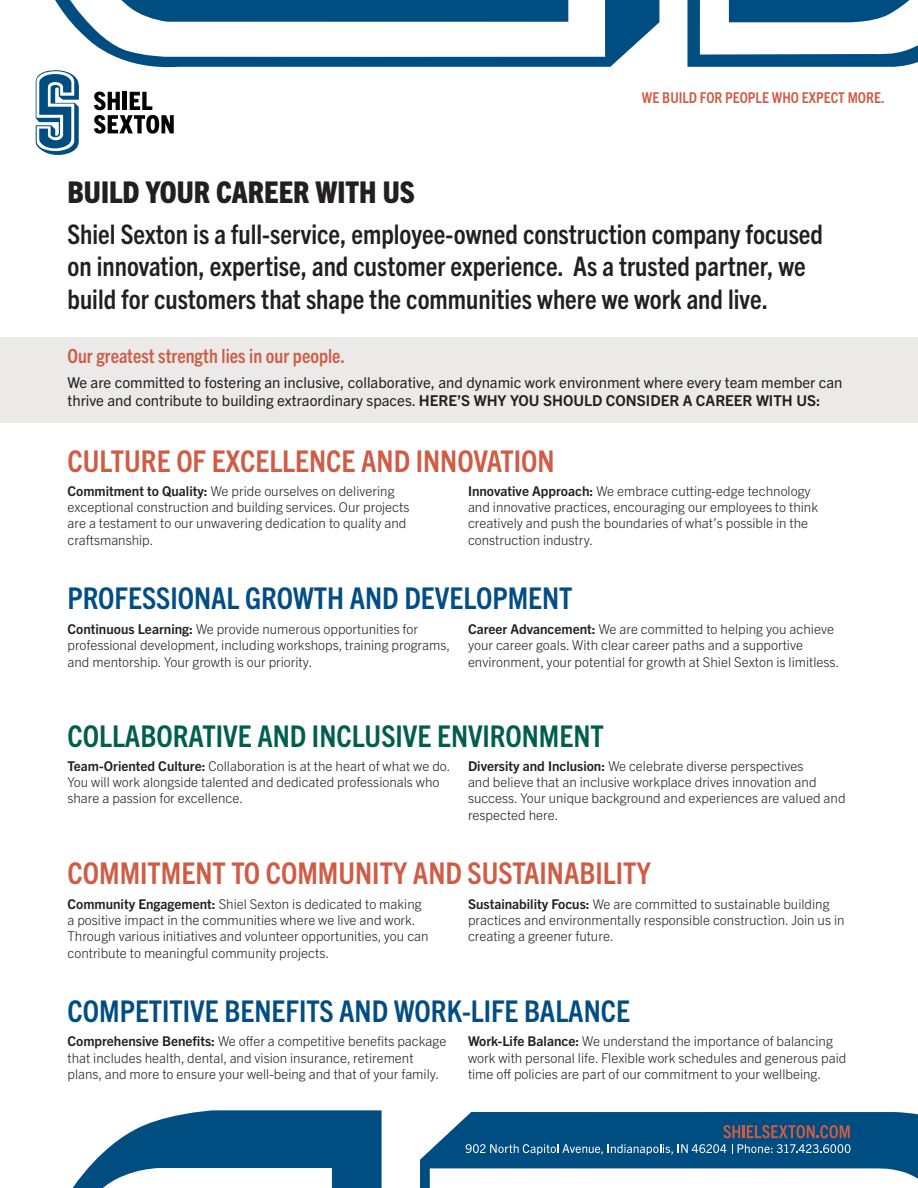
<style>
.page{position:relative;width:918px;height:1188px;background:#fff}
.page>*{position:absolute;margin:0;border:0;box-sizing:border-box;transform-origin:0 0}
.t1{font:700 condensed 30px "Trade Gothic Next LT Pro";color:#014d84}
.t2{font:700 condensed 30px "Trade Gothic Next LT Pro";color:#cf5c45}
.t3{font:700 condensed 30px "Trade Gothic Next LT Pro";color:#005e4e}
.t4{font:800 condensed 30px "Trade Gothic Next LT Pro";color:#231f20}
.t5{font:700 condensed 27px/32.4px "Trade Gothic Next LT Pro";color:#231f20}
.t6{font:700 condensed 19.5px "Trade Gothic Next LT Pro";color:#cf5c45}
.t7{font:15px/18px "Trade Gothic Next LT Pro";color:#231f20}
.t8{font:700 condensed 15px "Trade Gothic Next LT Pro";color:#cf5c45}
.t9{font:300 13.5px/16.2px "Trade Gothic Next LT Pro";color:#231f20}
.s1{font-weight:700}
</style>
<div class="page">
<div style="left:0;top:338px;width:918px;height:85px;background:#ebeae9"></div>
<svg style="left:72px;top:1110px;width:846px;height:78px;fill:#004d82"></svg>
<svg style="left:466px;top:1144px;width:260px;height:11px;background:#3d779f"></svg>
<svg style="left:732px;top:1144px;width:119px;height:10px"></svg>
<svg style="left:723px;top:1125px;width:127px;height:13px;background:#5e5365"></svg>
<svg style="left:55px;top:0;width:863px;height:68px"></svg>
<svg style="left:94px;top:92px;width:80px;height:42px"></svg>
<svg style="left:35px;top:70px;width:44px;height:85px"></svg>
<p class="t8" style="left:642px;top:88px;width:244px">WE BUILD FOR PEOPLE WHO EXPECT MORE.</p>
<p class="t4" style="left:68px;top:172px;width:349px">BUILD YOUR CAREER WITH US</p>
<p class="t5" style="left:68px;top:216px;width:757px">Shiel Sexton is a full-service, employee-owned construction company focused on innovation, expertise, and customer experience. As a trusted partner, we build for customers that shape the communities where we work and live.</p>
<p class="t6" style="left:68px;top:342px;width:279px">Our greatest strength lies in our people.</p>
<p class="t7" style="left:68px;top:372px;width:777px">We are committed to fostering an inclusive, collaborative, and dynamic work environment where every team member can thrive and contribute to building extraordinary spaces. <span class="s1">HERE’S WHY YOU SHOULD CONSIDER A CAREER WITH US:</span></p>
<p class="t2" style="left:68px;top:441px;width:489px">CULTURE OF EXCELLENCE AND INNOVATION</p>
<p class="t9" style="left:68px;top:482px;width:343px"><span class="s1">Commitment to Quality:</span> We pride ourselves on delivering exceptional construction and building services. Our projects are a testament to our unwavering dedication to quality and craftsmanship.</p>
<p class="t9" style="left:468px;top:482px;width:352px"><span class="s1">Innovative Approach:</span> We embrace cutting-edge technology and innovative practices, encouraging our employees to think creatively and push the boundaries of what’s possible in the construction industry.</p>
<p class="t1" style="left:68px;top:577px;width:507px">PROFESSIONAL GROWTH AND DEVELOPMENT</p>
<p class="t9" style="left:68px;top:620px;width:384px"><span class="s1">Continuous Learning:</span> We provide numerous opportunities for professional development, including workshops, training programs, and mentorship. Your growth is our priority.</p>
<p class="t9" style="left:468px;top:620px;width:373px"><span class="s1">Career Advancement:</span> We are committed to helping you achieve your career goals. With clear career paths and a supportive environment, your potential for growth at Shiel Sexton is limitless.</p>
<p class="t3" style="left:68px;top:716px;width:538px">COLLABORATIVE AND INCLUSIVE ENVIRONMENT</p>
<p class="t9" style="left:68px;top:757px;width:385px"><span class="s1">Team-Oriented Culture:</span> Collaboration is at the heart of what we do.<br>You will work alongside talented and dedicated professionals who share a passion for excellence.</p>
<p class="t9" style="left:468px;top:757px;width:379px"><span class="s1">Diversity and Inclusion:</span> We celebrate diverse perspectives<br>and believe that an inclusive workplace drives innovation and success. Your unique background and experiences are valued and respected here.</p>
<p class="t2" style="left:68px;top:853px;width:585px">COMMITMENT TO COMMUNITY AND SUSTAINABILITY</p>
<p class="t9" style="left:68px;top:895px;width:363px"><span class="s1">Community Engagement:</span> Shiel Sexton is dedicated to making a positive impact in the communities where we live and work.<br>Through various initiatives and volunteer opportunities, you can contribute to meaningful community projects.</p>
<p class="t9" style="left:468px;top:895px;width:378px"><span class="s1">Sustainability Focus:</span> We are committed to sustainable building practices and environmentally responsible construction. Join us in creating a greener future.</p>
<p class="t1" style="left:68px;top:990px;width:564px">COMPETITIVE BENEFITS AND WORK-LIFE BALANCE</p>
<p class="t9" style="left:68px;top:1033px;width:380px"><span class="s1">Comprehensive Benefits:</span> We offer a competitive benefits package that includes health, dental, and vision insurance, retirement plans, and more to ensure your well-being and that of your family.</p>
<p class="t9" style="left:468px;top:1033px;width:380px"><span class="s1">Work-Life Balance:</span> We understand the importance of balancing work with personal life. Flexible work schedules and generous paid time off policies are part of our commitment to your wellbeing.</p>
</div>
